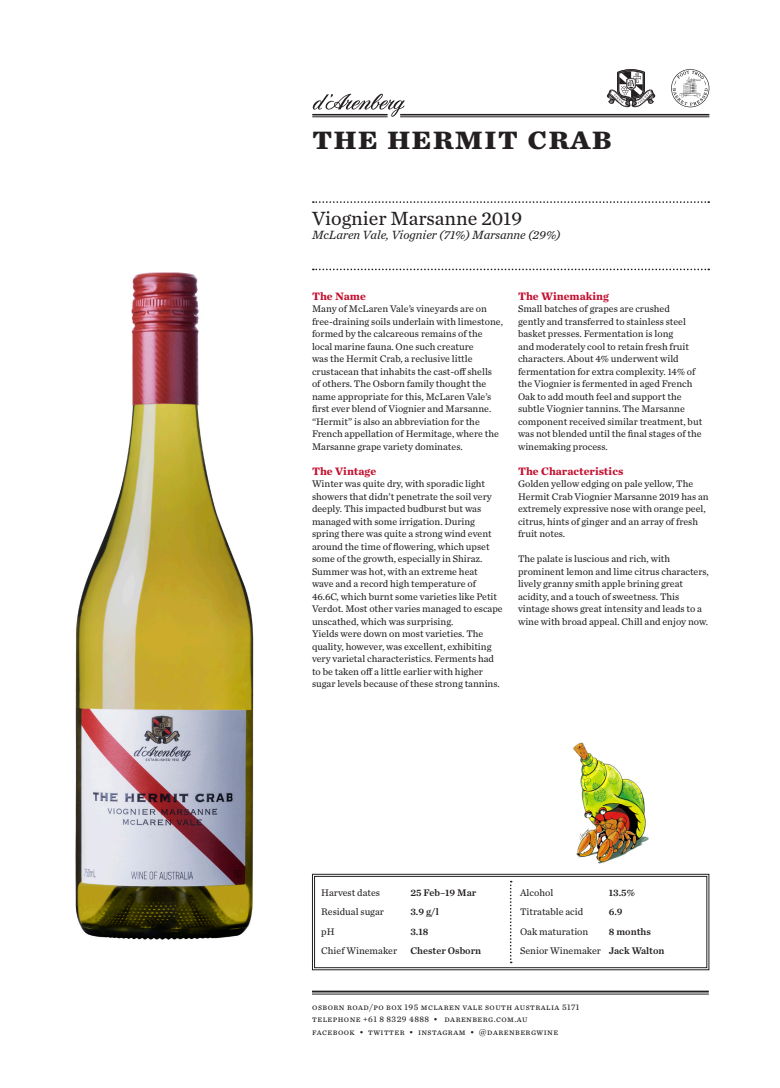
<style>
.page{position:relative;width:780px;height:1088px;background:#fff}
.page>*{position:absolute;margin:0;border:0;box-sizing:border-box;transform-origin:0 0}
.Heading_1__Name{font:700 33.75px "Chronicle Text G2";letter-spacing:.03em;color:#231f20}
.Heading_2__Variety{font:20px "Chronicle Text G2";color:#231f20}
.Heading_3__Vintage_D{font:italic 12.5px "Chronicle Text G2";color:#231f20}
.Body_Heading{font:700 11.25px "Chronicle Text G2";color:#c3102f}
.Body_Text{font:10px/12.5px "Chronicle Text G2";color:#231f20}
.Details{font:10px "Chronicle Text G2 Semi";color:#231f20}
.t1{font:8.75px/12.5px "Chronicle Text G2";letter-spacing:.05em;color:#231f20}
</style>
<div class="page">
<svg style="left:671px;top:69px;width:38px;height:38px"></svg>
<svg style="left:607px;top:69px;width:48px;height:38px"></svg>
<hr style="left:400px;top:114px;width:309px;height:1px;background:#231f20">
<hr style="left:400px;top:117px;width:309px;height:1px;background:#231f20">
<hr style="left:312px;top:117px;width:75px;height:1px;background:#231f20">
<svg style="left:312px;top:93px;width:93px;height:24px"></svg>
<hr style="left:312px;top:990px;width:396px;height:2px;background:#231f20">
<hr style="left:312px;top:994px;width:396px;height:1px;background:#231f20">
<svg style="left:312px;top:874px;width:397px;height:96px"></svg>
<div style="left:314px;top:876px;width:393px;height:92px;border:1px solid #231f20"></div>
<img style="left:75px;top:272px;width:179px;height:668px">
<svg style="left:313px;top:201px;width:396px;height:2px"></svg>
<svg style="left:313px;top:269px;width:396px;height:1px"></svg>
<img style="left:573px;top:742px;width:76px;height:122px">
<p class="Heading_1__Name" style="left:312px;top:110px;width:301px">the hermit crab</p>
<p class="Heading_2__Variety" style="left:312px;top:203px;width:212px">Viognier Marsanne 2019</p>
<p class="Heading_3__Vintage_D" style="left:312px;top:225px;width:250px">McLaren Vale, Viognier (71%) Marsanne (29%)</p>
<p class="Body_Heading" style="left:312px;top:287px;width:55px">The Name</p>
<p class="Body_Text" style="left:312px;top:302px;width:192px">Many of McLaren Vale’s vineyards are on free-draining soils underlain with limestone, formed by the calcareous remains of the local marine fauna. One such creature<br>was the Hermit Crab, a reclusive little crustacean that inhabits the cast-off shells of others. The Osborn family thought the name appropriate for this, McLaren Vale’s first ever blend of Viognier and Marsanne. “Hermit” is also an abbreviation for the French appellation of Hermitage, where the Marsanne grape variety dominates.</p>
<p class="Body_Heading" style="left:312px;top:462px;width:66px">The Vintage</p>
<p class="Body_Text" style="left:312px;top:477px;width:181px">Winter was quite dry, with sporadic light showers that didn’t penetrate the soil very deeply. This impacted budburst but was managed with some irrigation. During spring there was quite a strong wind event around the time of flowering, which upset some of the growth, especially in Shiraz.</p>
<p class="Body_Text" style="left:312px;top:565px;width:192px">Summer was hot, with an extreme heat<br>wave and a record high temperature of 46.6C, which burnt some varieties like Petit Verdot. Most other varies managed to escape unscathed, which was surprising.</p>
<p class="Body_Text" style="left:312px;top:627px;width:189px">Yields were down on most varieties. The quality, however, was excellent, exhibiting very varietal characteristics. Ferments had to be taken off a little earlier with higher sugar levels because of these strong tannins.</p>
<p class="Body_Heading" style="left:518px;top:287px;width:92px">The Winemaking</p>
<p class="Body_Text" style="left:518px;top:302px;width:186px">Small batches of grapes are crushed<br>gently and transferred to stainless steel basket presses. Fermentation is long<br>and moderately cool to retain fresh fruit characters. About 4% underwent wild fermentation for extra complexity. 14% of the Viognier is fermented in aged French Oak to add mouth feel and support the subtle Viognier tannins. The Marsanne component received similar treatment, but was not blended until the final stages of the winemaking process.</p>
<p class="Body_Heading" style="left:518px;top:462px;width:107px">The Characteristics</p>
<p class="Body_Text" style="left:518px;top:477px;width:192px">Golden yellow edging on pale yellow, The Hermit Crab Viognier Marsanne 2019 has an extremely expressive nose with orange peel, citrus, hints of ginger and an array of fresh fruit notes.</p>
<p class="Body_Text" style="left:518px;top:552px;width:192px">The palate is luscious and rich, with prominent lemon and lime citrus characters, lively granny smith apple brining great acidity, and a touch of sweetness. This vintage shows great intensity and leads to a wine with broad appeal. Chill and enjoy now.</p>
<p class="Body_Text" style="left:321px;top:885px;width:60px">Harvest dates</p>
<p class="Details" style="left:410px;top:884px;width:67px">25 Feb–19 Mar</p>
<p class="Body_Text" style="left:520px;top:885px;width:35px">Alcohol</p>
<p class="Details" style="left:609px;top:884px;width:28px">13.5%</p>
<p class="Body_Text" style="left:321px;top:905px;width:64px">Residual sugar</p>
<p class="Details" style="left:410px;top:904px;width:30px">3.9 g/l</p>
<p class="Body_Text" style="left:520px;top:905px;width:65px">Titratable acid</p>
<p class="Details" style="left:609px;top:904px;width:15px">6.9</p>
<p class="Body_Text" style="left:321px;top:924px;width:15px">pH</p>
<p class="Details" style="left:410px;top:923px;width:19px">3.18</p>
<p class="Body_Text" style="left:520px;top:924px;width:70px">Oak maturation</p>
<p class="Details" style="left:609px;top:923px;width:44px">8 months</p>
<p class="Body_Text" style="left:321px;top:944px;width:77px">Chief Winemaker</p>
<p class="Details" style="left:410px;top:943px;width:72px">Chester Osborn</p>
<p class="Body_Text" style="left:520px;top:944px;width:82px">Senior Winemaker</p>
<p class="Details" style="left:609px;top:943px;width:57px">Jack Walton</p>
<p class="t1" style="left:312px;top:1000px;width:269px">osborn road/po box 195 mclaren vale south australia 5171 telephone +61 8 8329 4888 • darenberg.com.au</p>
<p class="t1" style="left:312px;top:1025px;width:247px">facebook • twitter • instagram • @darenbergwine</p>
</div>
